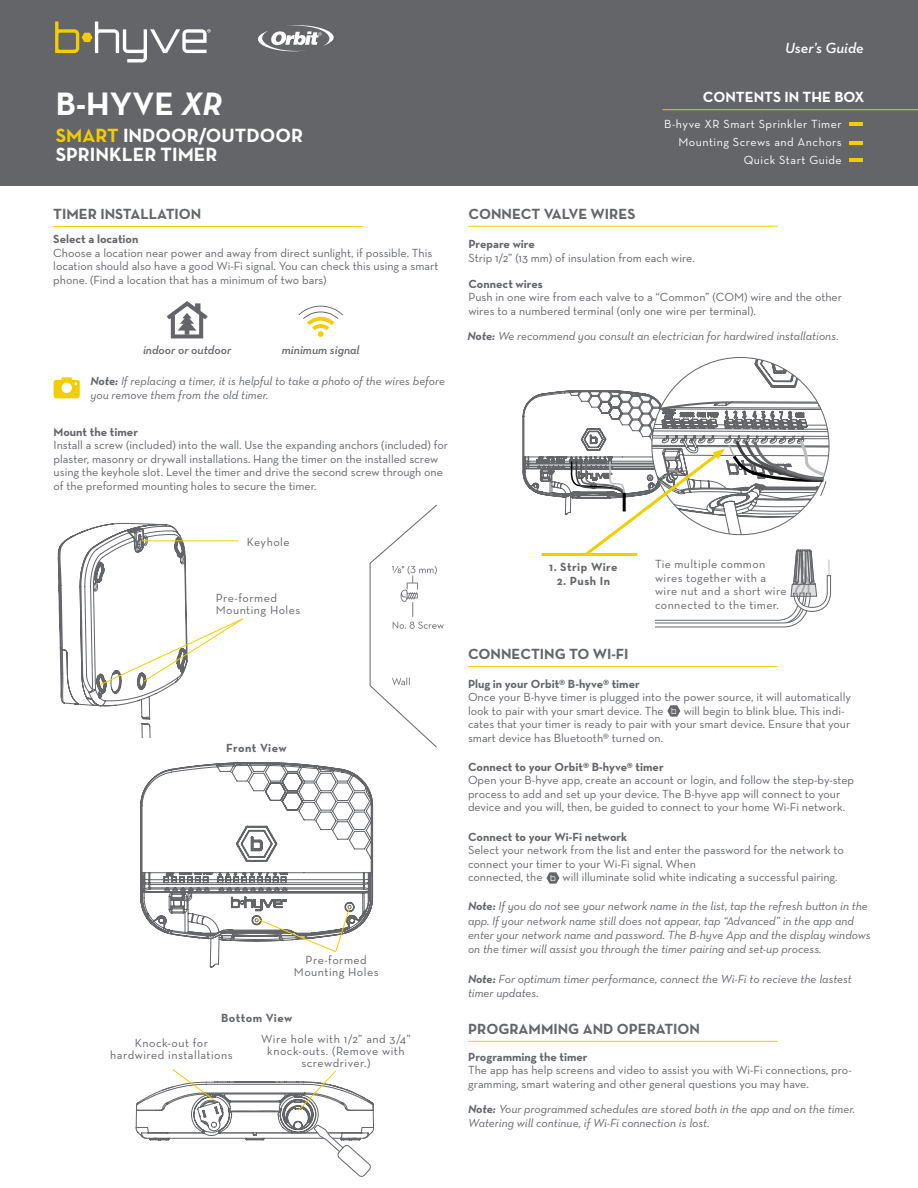
<style>
.page{position:relative;width:918px;height:1188px;background:#fff}
.page>*{position:absolute;margin:0;border:0;box-sizing:border-box;transform-origin:0 0}
.t1{font:700 33px "Neutraface Text";color:#fff}
.t2{font:700 19.5px/19.5px "Neutraface Text";color:#fff}
.t3{font:700 15px "Neutraface Text";color:#636569}
.t4{font:700 15px "Neutraface Text";color:#fff}
.t5{font:italic 600 15px "Neutraface Text";color:#fff}
.t6{font:12px/13.5px "Neutraface Text";color:#636569}
.t7{font:italic 12px/14.4px "Neutraface Text";color:#636569}
.t8{font:700 12px "Neutraface Text";color:#636569}
.t9{font:12px/12px "Neutraface Text";letter-spacing:.04em;color:#636569;text-align:center}
.t10{font:12px/13.5px "Neutraface Text";letter-spacing:.03em;color:#636569}
.t11{font:12px/18px "Neutraface Text";letter-spacing:.04em;color:#fff;text-align:right}
.t12{font:italic 600 12px "Neutraface Text";color:#636569}
.t13{font:700 12px "Neutraface Text";letter-spacing:.04em;color:#636569}
.t14{font:700 12px "Neutraface Text";letter-spacing:.035em;color:#636569}
.t15{font:700 12px "Neutraface Text";letter-spacing:.025em;color:#636569}
.s1{font-style:italic}
.s2{color:#f2cd00}
.s3{font-weight:700}
</style>
<div class="page">
<div style="left:0;top:0;width:918px;height:186px;background:#636569"></div>
<svg style="left:258px;top:25px;width:76px;height:26px"></svg>
<hr style="left:53px;top:226px;width:310px;height:1px;background:#f2cd00">
<hr style="left:663px;top:109px;width:255px;height:1px;background:#f2cd00">
<svg style="left:850px;top:122px;width:13px;height:3px"></svg>
<svg style="left:850px;top:141px;width:13px;height:3px"></svg>
<svg style="left:850px;top:158px;width:13px;height:3px"></svg>
<svg style="left:369px;top:504px;width:68px;height:244px"></svg>
<img style="left:386px;top:563px;width:58px;height:127px">
<svg style="left:54px;top:377px;width:26px;height:21px"></svg>
<svg style="left:57px;top:523px;width:187px;height:215px"></svg>
<svg style="left:298px;top:306px;width:45px;height:31px"></svg>
<svg style="left:167px;top:301px;width:41px;height:37px"></svg>
<svg style="left:55px;top:22px;width:156px;height:40px"></svg>
<svg style="left:140px;top:763px;width:233px;height:205px"></svg>
<svg style="left:256px;top:907px;width:94px;height:46px"></svg>
<svg style="left:136px;top:1069px;width:238px;height:108px"></svg>
<hr style="left:468px;top:226px;width:310px;height:1px;background:#f2cd00">
<svg style="left:522px;top:357px;width:309px;height:270px"></svg>
<hr style="left:468px;top:666px;width:309px;height:1px;background:#f2cd00">
<svg style="left:546px;top:872px;width:14px;height:12px"></svg>
<svg style="left:667px;top:705px;width:13px;height:12px"></svg>
<hr style="left:468px;top:1041px;width:310px;height:1px;background:#f2cd00">
<h1 class="t1" style="left:56px;top:82px;width:168px">B-HYVE <span class="s1">XR</span></h1>
<h2 class="t2" style="left:56px;top:125px;width:249px"><span class="s2">SMART</span> INDOOR/OUTDOOR<br>SPRINKLER TIMER</h2>
<p class="t3" style="left:53px;top:204px;width:150px">TIMER INSTALLATION</p>
<p class="t8" style="left:53px;top:232px;width:87px">Select a location</p>
<p class="t6" style="left:53px;top:246px;width:387px">Choose a location near power and away from direct sunlight, if possible. This location should also have a good Wi-Fi signal. You can check this using a smart phone. (Find a location that has a minimum of two bars)</p>
<p class="t12" style="left:143px;top:343px;width:90px">indoor or outdoor</p>
<p class="t12" style="left:282px;top:343px;width:79px">minimum signal</p>
<p class="t7" style="left:91px;top:374px;width:356px"><span class="s3">Note:</span> If replacing a timer, it is helpful to take a photo of the wires before you remove them from the old timer.</p>
<p class="t8" style="left:54px;top:424px;width:86px">Mount the timer</p>
<p class="t6" style="left:54px;top:438px;width:396px">Install a screw (included) into the wall. Use the expanding anchors (included) for plaster, masonry or drywall installations. Hang the timer on the installed screw using the keyhole slot. Level the timer and drive the second screw through one of the preformed mounting holes to secure the timer.</p>
<p class="t9" style="left:247px;top:536px;width:44px">Keyhole</p>
<p class="t9" style="left:216px;top:592px;width:86px;text-align:left">Pre-formed<br>Mounting Holes</p>
<p class="t15" style="left:226px;top:740px;width:62px">Front View</p>
<p class="t9" style="left:294px;top:954px;width:86px">Pre-formed<br>Mounting Holes</p>
<p class="t14" style="left:221px;top:1010px;width:73px">Bottom View</p>
<p class="t9" style="left:110px;top:1037px;width:124px">Knock-out for hardwired installations</p>
<p class="t9" style="left:261px;top:1032px;width:151px">Wire hole with 1/2” and 3/4” knock-outs. (Remove with screwdriver.)</p>
<p class="t5" style="left:785px;top:39px;width:80px">User’s Guide</p>
<p class="t4" style="left:703px;top:88px;width:163px">CONTENTS IN THE BOX</p>
<p class="t11" style="left:664px;top:115px;width:179px">B-hyve XR Smart Sprinkler Timer<br>Mounting Screws and Anchors<br>Quick Start Guide</p>
<p class="t3" style="left:468px;top:204px;width:169px">CONNECT VALVE WIRES</p>
<p class="t8" style="left:468px;top:236px;width:68px">Prepare wire</p>
<p class="t6" style="left:468px;top:251px;width:228px">Strip 1/2” (13 mm) of insulation from each wire.</p>
<p class="t8" style="left:468px;top:276px;width:76px">Connect wires</p>
<p class="t6" style="left:468px;top:290px;width:375px">Push in one wire from each valve to a “Common” (COM) wire and the other wires to a numbered terminal (only one wire per terminal).</p>
<p class="t7" style="left:467px;top:328px;width:373px"><span class="s3">Note:</span> We recommend you consult an electrician for hardwired installations.</p>
<p class="t13" style="left:549px;top:559px;width:70px">1. Strip Wire</p>
<p class="t8" style="left:557px;top:573px;width:55px">2. Push In</p>
<p class="t10" style="left:655px;top:557px;width:133px">Tie multiple common wires together with a wire nut and a short wire connected to the timer.</p>
<p class="t3" style="left:468px;top:644px;width:162px">CONNECTING TO WI-FI</p>
<p class="t8" style="left:468px;top:676px;width:173px">Plug in your Orbit® B-hyve® timer</p>
<p class="t6" style="left:468px;top:690px;width:385px">Once your B-hyve timer is plugged into the power source, it will automatically look to pair with your smart device. The</p>
<p class="t6" style="left:468px;top:704px;width:384px;text-indent:216px">will begin to blink blue. This indi&shy;cates that your timer is ready to pair with your smart device. Ensure that your smart device has Bluetooth® turned on.</p>
<p class="t8" style="left:468px;top:759px;width:197px">Connect to your Orbit® B-hyve® timer</p>
<p class="t6" style="left:468px;top:773px;width:388px">Open your B-hyve app, create an account or login, and follow the step-by-step process to add and set up your device. The B-hyve app will connect to your device and you will, then, be guided to connect to your home Wi-Fi network.</p>
<p class="t8" style="left:468px;top:829px;width:161px">Connect to your Wi-Fi network</p>
<p class="t6" style="left:468px;top:843px;width:377px">Select your network from the list and enter the password for the network to connect your timer to your Wi-Fi signal. When<br>connected, the</p>
<p class="t6" style="left:563px;top:870px;width:277px">will illuminate solid white indicating a successful pairing.</p>
<p class="t7" style="left:468px;top:899px;width:404px"><span class="s3">Note:</span> If you do not see your network name in the list, tap the refresh button in the app. If your network name still does not appear, tap “Advanced” in the app and enter your network name and password. The B-hyve App and the display windows on the timer will assist you through the timer pairing and set-up process.</p>
<p class="t7" style="left:468px;top:971px;width:385px"><span class="s3">Note:</span> For optimum timer performance, connect the Wi-Fi to recieve the lastest timer updates.</p>
<p class="t3" style="left:468px;top:1019px;width:233px">PROGRAMMING AND OPERATION</p>
<p class="t8" style="left:468px;top:1049px;width:121px">Programming the timer</p>
<p class="t6" style="left:468px;top:1063px;width:385px">The app has help screens and video to assist you with Wi-Fi connections, pro&shy;gramming, smart watering and other general questions you may have.</p>
<p class="t7" style="left:468px;top:1102px;width:388px"><span class="s3">Note:</span> Your programmed schedules are stored both in the app and on the timer.<br>Watering will continue, if Wi-Fi connection is lost.</p>
</div>
